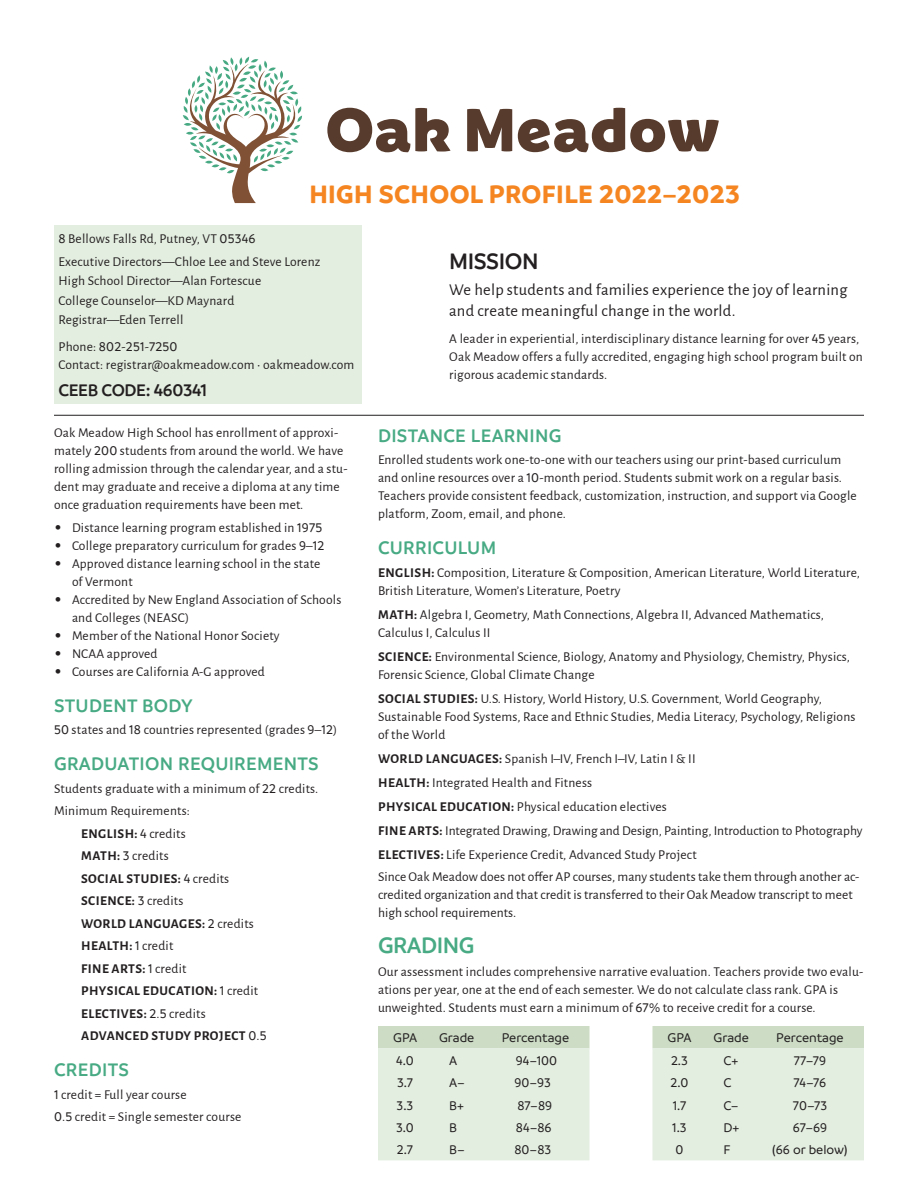
<style>
.page{position:relative;width:918px;height:1188px;background:#fff}
.page>*{position:absolute;margin:0;border:0;box-sizing:border-box;transform-origin:0 0}
.t1{font:700 27px "Branding";letter-spacing:.015em;color:#f58520}
.t2{font:600 24px "Branding";letter-spacing:-.02em;color:#47aa84}
.t3{font:600 24px "Branding";letter-spacing:-.02em;color:#231f20}
.t4{font:600 19.5px "Branding";letter-spacing:.015em;color:#47aa84}
.t5{font:600 18px "Branding";letter-spacing:-.02em;color:#231f20}
.t6{font:16.5px/21px "Alegreya Sans";letter-spacing:.015em;color:#231f20}
.t7{font:13.5px/18px "Alegreya Sans";letter-spacing:.015em;color:#231f20}
.t8{font:700 13.5px "Alegreya Sans";letter-spacing:.035em;color:#231f20}
.t9{font:500 13.5px "Branding";color:#231f20}
.s1{font-family:"Branding";font-weight:500}
.s2{font-family:"Alegreya Sans";font-weight:400}
.s3{font-family:"Branding";font-weight:500;font-size:21px}
.s4{font-weight:400}
.s5{font-weight:700}
</style>
<div class="page">
<div style="left:54px;top:225px;width:308px;height:179px;background:#e3ede0"></div>
<hr style="left:54px;top:415px;width:810px;height:1px;background:#231f20">
<svg style="left:327px;top:108px;width:124px;height:44px"></svg>
<svg style="left:467px;top:109px;width:45px;height:42px"></svg>
<svg style="left:518px;top:108px;width:201px;height:44px"></svg>
<svg style="left:183px;top:57px;width:119px;height:146px"></svg>
<svg style="left:378px;top:1026px;width:212px;height:134px;background:#dfeadb"></svg>
<svg style="left:652px;top:1026px;width:212px;height:134px;background:#dfeadb"></svg>
<h1 class="t1" style="left:309px;top:178px;width:432px">HIGH SCHOOL PROFILE 2022–2023</h1>
<p class="t7" style="left:58px;top:227px;width:263px;line-height:22.5px"><span class="s1">8</span> Bellows Falls Rd, Putney, VT <span class="s1">05346<br></span>Executive Directors—Chloe Lee and Steve Lorenz</p>
<p class="t7" style="left:58px;top:271px;width:204px;line-height:19.5px">High School Director—Alan Fortescue<br>College Counselor—KD Maynard<br>Registrar—Eden Terrell</p>
<p class="t9" style="left:58px;top:340px;width:121px"><span class="s2">Phone:</span> 802<span class="s2">-</span>251<span class="s2">-</span>7250</p>
<p class="t7" style="left:58px;top:355px;width:297px">Contact: registrar@oakmeadow.com • oakmeadow.com</p>
<h3 class="t5" style="left:58px;top:381px;width:150px">CEEB CODE: 460341</h3>
<p class="t7" style="left:54px;top:423px;width:295px">Oak Meadow High School has enrollment of approxi&shy;mately <span class="s1">200</span> students from around the world. We have rolling admission through the calendar year, and a stu&shy;dent may graduate and receive a diploma at any time once graduation requirements have been met.</p>
<p class="t7" style="left:54px;top:518px;width:270px"><span class="s3">•</span> Distance learning program established in <span class="s1">1975</span></p>
<p class="t7" style="left:54px;top:536px;width:272px"><span class="s3">•</span> College preparatory curriculum for grades <span class="s1">9</span>–<span class="s1">12</span></p>
<p class="t7" style="left:72px;top:554px;width:250px;text-indent:-18px"><span class="s3">•</span> Approved distance learning school in the state of Vermont</p>
<p class="t7" style="left:72px;top:590px;width:271px;text-indent:-18px"><span class="s3">•</span> Accredited by New England Association of Schools and Colleges (NEASC)</p>
<p class="t7" style="left:54px;top:626px;width:227px"><span class="s3">•</span> Member of the National Honor Society</p>
<p class="t7" style="left:54px;top:644px;width:105px"><span class="s3">•</span> NCAA approved</p>
<p class="t7" style="left:54px;top:662px;width:212px"><span class="s3">•</span> Courses are California A-G approved</p>
<h3 class="t4" style="left:54px;top:695px;width:140px">STUDENT BODY</h3>
<p class="t7" style="left:54px;top:720px;width:285px"><span class="s1">50</span> states and <span class="s1">18</span> countries represented (grades <span class="s1">9</span>–<span class="s1">12</span>)</p>
<h3 class="t4" style="left:54px;top:753px;width:266px">GRADUATION REQUIREMENTS</h3>
<p class="t7" style="left:54px;top:779px;width:266px">Students graduate with a minimum of <span class="s1">22</span> credits.</p>
<p class="t7" style="left:54px;top:801px;width:137px">Minimum Requirements:</p>
<p class="t8" style="left:81px;top:824px;width:106px">ENGLISH: <span class="s1">4</span> <span class="s4">credits</span></p>
<p class="t7" style="left:81px;top:846px;width:89px"><span class="s5">MATH:</span> <span class="s1">3</span> credits</p>
<p class="t8" style="left:81px;top:869px;width:150px">SOCIAL STUDIES: <span class="s1">4</span> <span class="s4">credits</span></p>
<p class="t8" style="left:81px;top:891px;width:104px">SCIENCE: <span class="s1">3</span> <span class="s4">credits</span></p>
<p class="t8" style="left:81px;top:914px;width:174px">WORLD LANGUAGES: <span class="s1">2</span> <span class="s4">credits</span></p>
<p class="t8" style="left:81px;top:936px;width:94px">HEALTH: <span class="s1">1</span> <span class="s4">credit</span></p>
<p class="t8" style="left:81px;top:959px;width:107px">FINE ARTS: <span class="s1">1</span> <span class="s4">credit</span></p>
<p class="t8" style="left:81px;top:981px;width:179px">PHYSICAL EDUCATION: <span class="s1">1</span> <span class="s4">credit</span></p>
<p class="t8" style="left:81px;top:1004px;width:126px">ELECTIVES: <span class="s1">2</span><span class="s4">.</span><span class="s1">5</span> <span class="s4">credits</span></p>
<p class="t8" style="left:81px;top:1026px;width:187px">ADVANCED STUDY PROJECT <span class="s1">0</span><span class="s4">.</span><span class="s1">5</span></p>
<h3 class="t4" style="left:54px;top:1059px;width:76px">CREDITS</h3>
<p class="t7" style="left:54px;top:1083px;width:189px;line-height:22.5px"><span class="s1">1</span> credit = Full year course<br><span class="s1">0</span>.<span class="s1">5</span> credit = Single semester course</p>
<h2 class="t3" style="left:449px;top:248px;width:91px">MISSION</h2>
<p class="t6" style="left:449px;top:278px;width:400px">We help students and families experience the joy of learning and create meaningful change in the world.</p>
<p class="t7" style="left:449px;top:328px;width:415px">A leader in experiential, interdisciplinary distance learning for over <span class="s1">45</span> years,<br>Oak Meadow offers a fully accredited, engaging high school program built on rigorous academic standards.</p>
<h3 class="t4" style="left:378px;top:425px;width:185px">DISTANCE LEARNING</h3>
<p class="t7" style="left:378px;top:450px;width:480px">Enrolled students work one-to-one with our teachers using our print-based curriculum and online resources over a <span class="s1">10</span>-month period. Students submit work on a regular basis.<br>Teachers provide consistent feedback, customization, instruction, and support via Google platform, Zoom, email, and phone.</p>
<h3 class="t4" style="left:378px;top:537px;width:120px">CURRICULUM</h3>
<p class="t7" style="left:378px;top:563px;width:483px"><span class="s5">ENGLISH:</span> Composition, Literature &amp; Composition, American Literature, World Literature,<br>British Literature, Women’s Literature, Poetry</p>
<p class="t7" style="left:378px;top:605px;width:447px"><span class="s5">MATH:</span> Algebra I, Geometry, Math Connections, Algebra II, Advanced Mathematics,<br>Calculus I, Calculus II</p>
<p class="t7" style="left:378px;top:647px;width:473px"><span class="s5">SCIENCE:</span> Environmental Science, Biology, Anatomy and Physiology, Chemistry, Physics,<br>Forensic Science, Global Climate Change</p>
<p class="t7" style="left:378px;top:689px;width:479px"><span class="s5">SOCIAL STUDIES:</span> U.S. History, World History, U.S. Government, World Geography,<br>Sustainable Food Systems, Race and Ethnic Studies, Media Literacy, Psychology, Religions of the World</p>
<p class="t7" style="left:378px;top:746px;width:486px;line-height:24px"><span class="s5">WORLD LANGUAGES:</span> Spanish I–IV, French I–IV, Latin I &amp; II<br><span class="s5">HEALTH:</span> Integrated Health and Fitness<br><span class="s5">PHYSICAL EDUCATION:</span> Physical education electives<br><span class="s5">FINE ARTS:</span> Integrated Drawing, Drawing and Design, Painting, Introduction to Photography <span class="s5">ELECTIVES:</span> Life Experience Credit, Advanced Study Project</p>
<p class="t7" style="left:378px;top:867px;width:483px">Since Oak Meadow does not offer AP courses, many students take them through another ac&shy;credited organization and that credit is transferred to their Oak Meadow transcript to meet high school requirements.</p>
<h2 class="t2" style="left:378px;top:932px;width:98px">GRADING</h2>
<p class="t7" style="left:378px;top:962px;width:487px">Our assessment includes comprehensive narrative evaluation. Teachers provide two evalu&shy;ations per year, one at the end of each semester. We do not calculate class rank. GPA is unweighted. Students must earn a minimum of <span class="s1">67</span>% to receive credit for a course.</p>
<p class="t9" style="left:393px;top:1031px;width:26px">GPA</p>
<p class="t9" style="left:439px;top:1031px;width:37px">Grade</p>
<p class="t9" style="left:502px;top:1031px;width:69px">Percentage</p>
<p class="t9" style="left:396px;top:1053px;width:19px">4.0</p>
<p class="t9" style="left:449px;top:1053px;width:10px">A</p>
<p class="t9" style="left:516px;top:1053px;width:43px">94–100</p>
<p class="t9" style="left:397px;top:1076px;width:17px">3.7</p>
<p class="t9" style="left:449px;top:1076px;width:17px">A–</p>
<p class="t9" style="left:514px;top:1076px;width:38px">90–93</p>
<p class="t9" style="left:397px;top:1098px;width:18px">3.3</p>
<p class="t9" style="left:449px;top:1098px;width:16px">B+</p>
<p class="t9" style="left:517px;top:1098px;width:36px">87–89</p>
<p class="t9" style="left:396px;top:1121px;width:19px">3.0</p>
<p class="t9" style="left:449px;top:1121px;width:9px">B</p>
<p class="t9" style="left:516px;top:1121px;width:37px">84–86</p>
<p class="t9" style="left:397px;top:1143px;width:18px">2.7</p>
<p class="t9" style="left:449px;top:1143px;width:17px">B–</p>
<p class="t9" style="left:514px;top:1143px;width:38px">80–83</p>
<p class="t9" style="left:668px;top:1031px;width:26px">GPA</p>
<p class="t9" style="left:714px;top:1031px;width:37px">Grade</p>
<p class="t9" style="left:776px;top:1031px;width:69px">Percentage</p>
<p class="t9" style="left:671px;top:1053px;width:18px">2.3</p>
<p class="t9" style="left:723px;top:1053px;width:16px">C+</p>
<p class="t9" style="left:794px;top:1053px;width:34px">77–79</p>
<p class="t9" style="left:671px;top:1076px;width:19px">2.0</p>
<p class="t9" style="left:723px;top:1076px;width:10px">C</p>
<p class="t9" style="left:794px;top:1076px;width:34px">74–76</p>
<p class="t9" style="left:673px;top:1098px;width:15px">1.7</p>
<p class="t9" style="left:723px;top:1098px;width:17px">C–</p>
<p class="t9" style="left:793px;top:1098px;width:36px">70–73</p>
<p class="t9" style="left:672px;top:1121px;width:16px">1.3</p>
<p class="t9" style="left:723px;top:1121px;width:17px">D+</p>
<p class="t9" style="left:793px;top:1121px;width:36px">67–69</p>
<p class="t9" style="left:675px;top:1143px;width:9px">0</p>
<p class="t9" style="left:723px;top:1143px;width:8px">F</p>
<p class="t9" style="left:772px;top:1143px;width:77px">(66 or below)</p>
</div>
